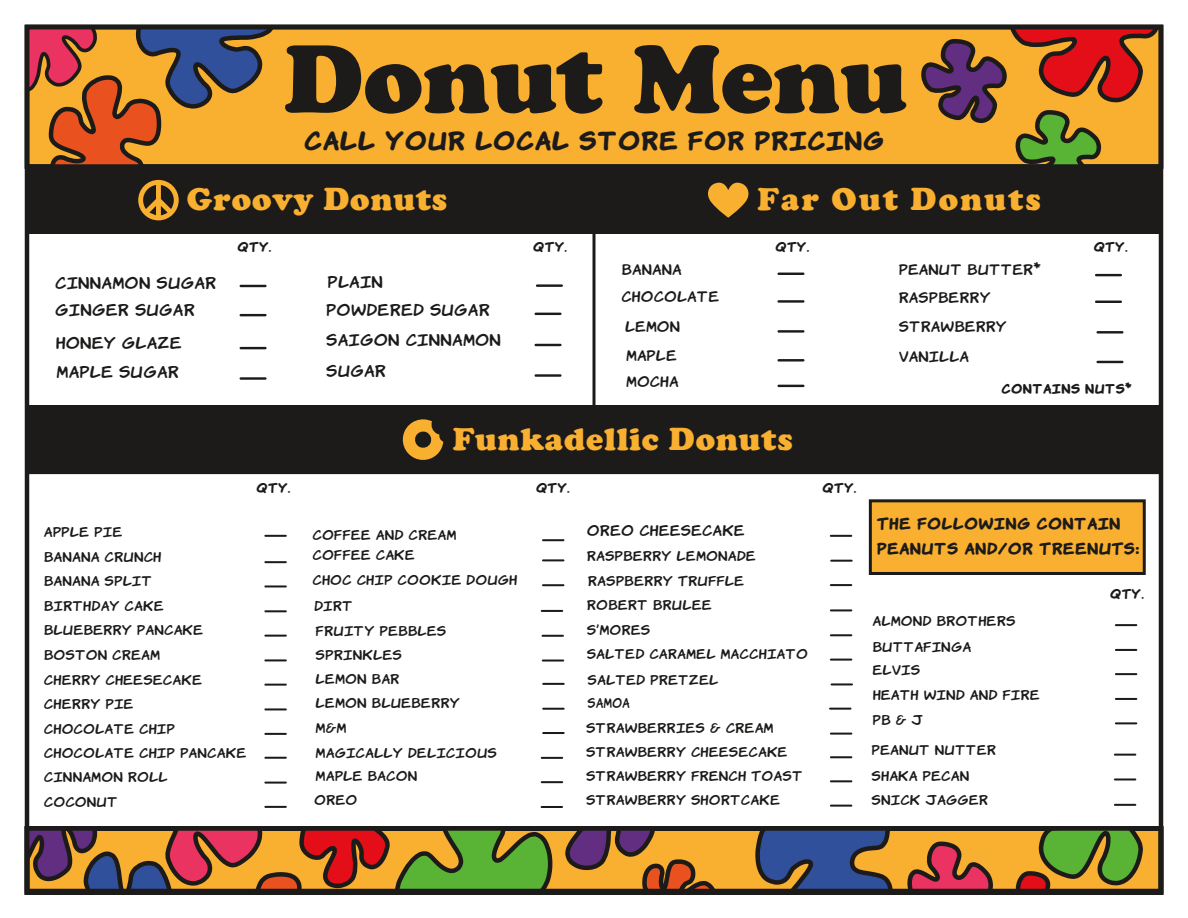
<style>
.page{position:relative;width:1188px;height:918px;background:#fff}
.page>*{position:absolute;margin:0;border:0;box-sizing:border-box;transform-origin:0 0}
.t1{font:94.5px "Cooper Black Std";color:#1c1b1a}
.t2{font:900 32.25px "Cooper";letter-spacing:.03em;color:#f9af30}
.t3{font:900 32.25px "Cooper";letter-spacing:.07em;color:#f9af30}
.t4{font:700 24px "Komika Hand";letter-spacing:.05em;color:#1c1b1a;scale:1.12 1}
.t5{font:15px/29.1px "Komika Hand";letter-spacing:.05em;color:#1c1b1a;scale:1.12 1}
.t6{font:700 15px/25.5px "Komika Hand";letter-spacing:.05em;color:#1c1b1a;scale:1.12 1}
.t7{font:13.65px "Komika Hand";letter-spacing:.05em;color:#1c1b1a;scale:1.12 1}
.t8{font:13.5px/29.5px "Komika Hand";letter-spacing:.05em;color:#1c1b1a;scale:1.12 1}
.t9{font:12.45px/24.3px "Komika Hand";letter-spacing:.05em;color:#1c1b1a;scale:1.12 1}
.t10{font:700 12.3px "Komika Hand";letter-spacing:.05em;color:#1c1b1a;scale:1.12 1}
.t11{font:700 12px "Komika Hand";letter-spacing:.05em;color:#1c1b1a;scale:1.12 1}
</style>
<div class="page">
<div style="left:25px;top:25px;width:1138px;height:144px;background:#f9af30"></div>
<div style="left:26px;top:405px;width:1136px;height:69px;background:#1c1b1a"></div>
<div style="left:26px;top:165px;width:1136px;height:69px;background:#1c1b1a"></div>
<svg style="left:25px;top:826px;width:1138px;height:69px;background:#bd872c"></svg>
<svg style="left:755px;top:831px;width:138px;height:57px;background:#525a75"></svg>
<svg style="left:907px;top:831px;width:236px;height:57px;background:#ad8632"></svg>
<svg style="left:30px;top:831px;width:685px;height:57px;background:#a97637"></svg>
<div style="left:25px;top:826px;width:1138px;height:69px;border:4px solid #1c1b1a"></div>
<svg style="left:138px;top:180px;width:41px;height:40px"></svg>
<svg style="left:708px;top:182px;width:41px;height:36px"></svg>
<svg style="left:592px;top:234px;width:4px;height:171px"></svg>
<div style="left:869px;top:499px;width:277px;height:76px;background:#f9af30;border:3px solid #1c1b1a"></div>
<hr style="left:265px;top:561px;width:21px;height:2px;background:#1c1b1a">
<hr style="left:265px;top:585px;width:21px;height:2px;background:#1c1b1a">
<hr style="left:265px;top:610px;width:21px;height:2px;background:#1c1b1a">
<hr style="left:265px;top:635px;width:21px;height:2px;background:#1c1b1a">
<hr style="left:265px;top:659px;width:21px;height:2px;background:#1c1b1a">
<hr style="left:265px;top:684px;width:21px;height:2px;background:#1c1b1a">
<hr style="left:265px;top:708px;width:21px;height:2px;background:#1c1b1a">
<hr style="left:265px;top:733px;width:21px;height:2px;background:#1c1b1a">
<hr style="left:265px;top:757px;width:21px;height:2px;background:#1c1b1a">
<hr style="left:265px;top:782px;width:21px;height:2px;background:#1c1b1a">
<hr style="left:265px;top:806px;width:21px;height:2px;background:#1c1b1a">
<hr style="left:543px;top:539px;width:21px;height:2px;background:#1c1b1a">
<hr style="left:543px;top:559px;width:20px;height:2px;background:#1c1b1a">
<hr style="left:543px;top:584px;width:20px;height:2px;background:#1c1b1a">
<hr style="left:542px;top:610px;width:20px;height:2px;background:#1c1b1a">
<hr style="left:265px;top:535px;width:21px;height:2px;background:#1c1b1a">
<hr style="left:542px;top:635px;width:21px;height:2px;background:#1c1b1a">
<hr style="left:543px;top:660px;width:20px;height:2px;background:#1c1b1a">
<hr style="left:543px;top:708px;width:21px;height:2px;background:#1c1b1a">
<hr style="left:543px;top:732px;width:21px;height:2px;background:#1c1b1a">
<hr style="left:542px;top:757px;width:20px;height:2px;background:#1c1b1a">
<hr style="left:542px;top:781px;width:20px;height:2px;background:#1c1b1a">
<hr style="left:542px;top:806px;width:20px;height:2px;background:#1c1b1a">
<hr style="left:831px;top:535px;width:20px;height:2px;background:#1c1b1a">
<hr style="left:831px;top:560px;width:21px;height:2px;background:#1c1b1a">
<hr style="left:831px;top:584px;width:20px;height:2px;background:#1c1b1a">
<hr style="left:831px;top:609px;width:20px;height:2px;background:#1c1b1a">
<hr style="left:831px;top:634px;width:20px;height:2px;background:#1c1b1a">
<hr style="left:831px;top:659px;width:20px;height:2px;background:#1c1b1a">
<hr style="left:832px;top:683px;width:20px;height:2px;background:#1c1b1a">
<hr style="left:830px;top:708px;width:21px;height:2px;background:#1c1b1a">
<hr style="left:543px;top:683px;width:21px;height:2px;background:#1c1b1a">
<hr style="left:831px;top:733px;width:20px;height:2px;background:#1c1b1a">
<hr style="left:831px;top:756px;width:20px;height:2px;background:#1c1b1a">
<hr style="left:831px;top:780px;width:20px;height:2px;background:#1c1b1a">
<hr style="left:831px;top:805px;width:20px;height:2px;background:#1c1b1a">
<hr style="left:1116px;top:624px;width:20px;height:2px;background:#1c1b1a">
<hr style="left:1116px;top:649px;width:20px;height:2px;background:#1c1b1a">
<hr style="left:1116px;top:673px;width:20px;height:2px;background:#1c1b1a">
<hr style="left:1116px;top:698px;width:20px;height:2px;background:#1c1b1a">
<hr style="left:1116px;top:722px;width:20px;height:2px;background:#1c1b1a">
<hr style="left:1115px;top:754px;width:20px;height:2px;background:#1c1b1a">
<hr style="left:1115px;top:778px;width:20px;height:2px;background:#1c1b1a">
<hr style="left:1115px;top:804px;width:20px;height:2px;background:#1c1b1a">
<svg style="left:402px;top:419px;width:41px;height:41px"></svg>
<hr style="left:779px;top:330px;width:24px;height:3px;background:#1c1b1a">
<hr style="left:779px;top:359px;width:24px;height:3px;background:#1c1b1a">
<hr style="left:779px;top:385px;width:24px;height:2px;background:#1c1b1a">
<hr style="left:1096px;top:274px;width:25px;height:2px;background:#1c1b1a">
<hr style="left:1096px;top:301px;width:25px;height:2px;background:#1c1b1a">
<hr style="left:1098px;top:331px;width:24px;height:3px;background:#1c1b1a">
<hr style="left:1098px;top:361px;width:24px;height:2px;background:#1c1b1a">
<hr style="left:779px;top:300px;width:24px;height:3px;background:#1c1b1a">
<hr style="left:779px;top:273px;width:24px;height:2px;background:#1c1b1a">
<hr style="left:241px;top:347px;width:24px;height:2px;background:#1c1b1a">
<hr style="left:241px;top:377px;width:24px;height:3px;background:#1c1b1a">
<hr style="left:537px;top:284px;width:25px;height:3px;background:#1c1b1a">
<hr style="left:536px;top:313px;width:24px;height:2px;background:#1c1b1a">
<hr style="left:536px;top:344px;width:24px;height:2px;background:#1c1b1a">
<hr style="left:536px;top:374px;width:24px;height:3px;background:#1c1b1a">
<hr style="left:241px;top:314px;width:24px;height:2px;background:#1c1b1a">
<hr style="left:241px;top:285px;width:24px;height:2px;background:#1c1b1a">
<svg style="left:30px;top:30px;width:243px;height:134px"></svg>
<svg style="left:921px;top:30px;width:237px;height:134px"></svg>
<div style="left:25px;top:25px;width:1138px;height:144px;border:4px solid #1c1b1a"></div>
<h1 class="t1" style="left:284px;top:22px;width:625px">Donut Menu</h1>
<h3 class="t4" style="left:304px;top:122px;width:519px">CALL YOUR LOCAL STORE FOR PRICING</h3>
<h2 class="t2" style="left:187px;top:180px;width:262px">Groovy Donuts</h2>
<h2 class="t3" style="left:758px;top:180px;width:285px">Far Out Donuts</h2>
<p class="t5" style="left:55px;top:268px;width:145px;line-height:26.8px">CINNAMON SUGAR<br>GINGER SUGAR</p>
<p class="t5" style="left:56px;top:326px;width:113px;line-height:29.5px">HONEY GLAZE<br>MAPLE SUGAR</p>
<p class="t11" style="left:237px;top:238px;width:32px">QTY.</p>
<p class="t11" style="left:533px;top:238px;width:32px">QTY.</p>
<p class="t5" style="left:327px;top:266px;width:157px">PLAIN<br>POWDERED SUGAR<br>SAIGON CINNAMON</p>
<p class="t5" style="left:327px;top:355px;width:54px">SUGAR</p>
<p class="t8" style="left:622px;top:255px;width:88px;line-height:26.8px">BANANA<br>CHOCOLATE</p>
<p class="t8" style="left:625px;top:310px;width:50px">LEMON<br>MAPLE</p>
<p class="t8" style="left:626px;top:365px;width:48px">MOCHA</p>
<p class="t11" style="left:775px;top:238px;width:32px">QTY.</p>
<p class="t11" style="left:1093px;top:238px;width:32px">QTY.</p>
<p class="t8" style="left:899px;top:254px;width:128px;line-height:28px">PEANUT BUTTER*<br>RASPBERRY</p>
<p class="t8" style="left:899px;top:311px;width:97px">STRAWBERRY<br>VANILLA</p>
<p class="t10" style="left:1001px;top:379px;width:117px">CONTAINS NUTS*</p>
<h2 class="t2" style="left:453px;top:420px;width:342px">Funkadellic Donuts</h2>
<p class="t11" style="left:256px;top:478px;width:32px">QTY.</p>
<p class="t11" style="left:536px;top:478px;width:32px">QTY.</p>
<p class="t11" style="left:822px;top:478px;width:32px">QTY.</p>
<p class="t9" style="left:44px;top:519px;width:71px">APPLE PIE</p>
<p class="t9" style="left:44px;top:568px;width:143px">BANANA SPLIT<br>BIRTHDAY CAKE<br>BLUEBERRY PANCAKE<br>BOSTON CREAM</p>
<p class="t9" style="left:44px;top:691px;width:182px">CHERRY PIE<br>CHOCOLATE CHIP<br>CHOCOLATE CHIP PANCAKE<br>CINNAMON ROLL<br>COCONUT</p>
<p class="t9" style="left:44px;top:544px;width:106px">BANANA CRUNCH</p>
<p class="t9" style="left:44px;top:666px;width:142px">CHERRY CHEESECAKE</p>
<p class="t9" style="left:313px;top:522px;width:129px">COFFEE AND CREAM</p>
<p class="t9" style="left:313px;top:542px;width:184px;line-height:24.8px">COFFEE CAKE<br>CHOC CHIP COOKIE DOUGH</p>
<p class="t9" style="left:314px;top:593px;width:36px">DIRT</p>
<p class="t9" style="left:316px;top:618px;width:118px">FRUITY PEBBLES<br>SPRINKLES</p>
<p class="t9" style="left:316px;top:666px;width:130px;line-height:23.7px">LEMON BAR<br>LEMON BLUEBERRY</p>
<p class="t9" style="left:316px;top:714px;width:163px;line-height:24.9px">M&amp;M<br>MAGICALLY DELICIOUS</p>
<p class="t9" style="left:314px;top:787px;width:40px">OREO</p>
<p class="t9" style="left:316px;top:763px;width:92px">MAPLE BACON</p>
<p class="t7" style="left:587px;top:520px;width:142px">OREO CHEESECAKE</p>
<p class="t9" style="left:588px;top:568px;width:141px">RASPBERRY TRUFFLE</p>
<p class="t9" style="left:587px;top:542px;width:152px">RASPBERRY LEMONADE</p>
<p class="t9" style="left:587px;top:592px;width:199px">ROBERT BRULEE<br>S’MORES<br>SALTED CARAMEL MACCHIATO</p>
<p class="t9" style="left:588px;top:667px;width:118px;line-height:23.4px">SALTED PRETZEL<br>SAMOA</p>
<p class="t9" style="left:586px;top:715px;width:194px">STRAWBERRIES &amp; CREAM<br>STRAWBERRY CHEESECAKE<br>STRAWBERRY FRENCH TOAST<br>STRAWBERRY SHORTCAKE</p>
<p class="t6" style="left:876px;top:509px;width:236px">THE FOLLOWING CONTAIN<br>PEANUTS AND/OR TREENUTS:</p>
<p class="t9" style="left:873px;top:606px;width:129px;line-height:26.7px">ALMOND BROTHERS<br>BUTTAFINGA</p>
<p class="t9" style="left:873px;top:657px;width:44px">ELVIS</p>
<p class="t9" style="left:873px;top:682px;width:150px">HEATH WIND AND FIRE</p>
<p class="t9" style="left:873px;top:706px;width:46px">PB &amp; J</p>
<p class="t9" style="left:872px;top:737px;width:112px">PEANUT NUTTER</p>
<p class="t9" style="left:872px;top:763px;width:105px;line-height:23.9px">SHAKA PECAN<br>SNICK JAGGER</p>
<p class="t11" style="left:1110px;top:585px;width:32px">QTY.</p>
</div>
